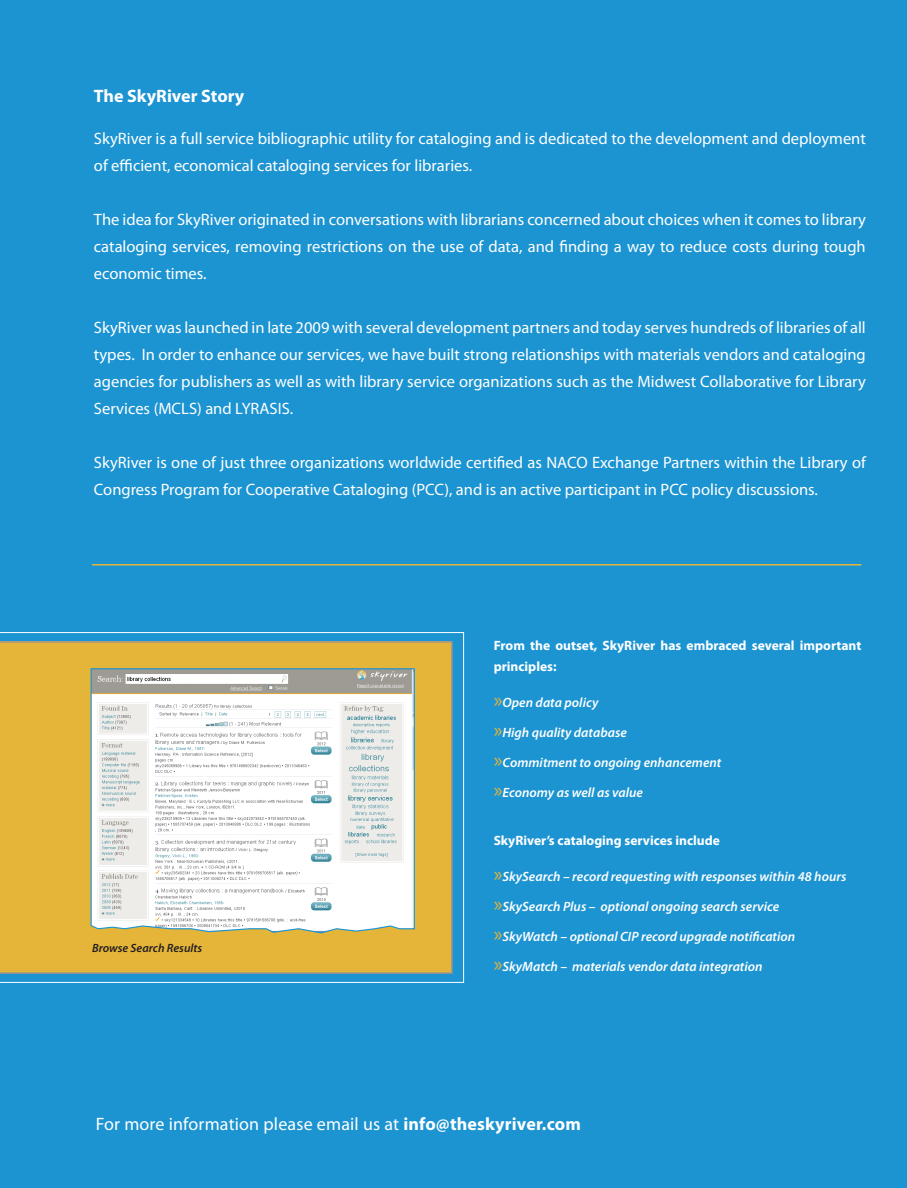
<style>
.page{position:relative;width:907px;height:1188px;background:#fff}
.page>*{position:absolute;margin:0;border:0;box-sizing:border-box;transform-origin:0 0}
.t1{font:18px "Myriad Pro";letter-spacing:.01em;color:#fff}
.t2{font:700 18px "Myriad Pro";color:#fff}
.t3{font:16.5px/27px "Myriad Pro";color:#fff}
.t4{font:italic 600 13.5px "Myriad Pro";color:#fff}
.t5{font:700 13.5px/21px "Myriad Pro";color:#fff}
.t6{font:italic 600 12px "Myriad Pro";color:#231f20}
.s1{font-weight:400;font-style:normal;font-size:21px;color:#e5b53a}
.s2{font-weight:700}
</style>
<div class="page">
<div style="left:0;top:0;width:906px;height:1188px;background:#1c94d2"></div>
<svg style="left:0;top:632px;width:464px;height:351px"></svg>
<div style="left:0;top:641px;width:452px;height:333px;background:#e5b53a"></div>
<svg style="left:90px;top:668px;width:325px;height:266px;background:#e6e8e6"></svg>
<hr style="left:92px;top:564px;width:769px;height:2px;background:#e5b53a">
<p class="t2" style="left:94px;top:84px;width:152px">The SkyRiver Story</p>
<p class="t3" style="left:94px;top:125px;width:773px">SkyRiver is a full service bibliographic utility for cataloging and is dedicated to the development and deployment of efficient, economical cataloging services for libraries.</p>
<p class="t3" style="left:94px;top:206px;width:773px;text-align:justify">The idea for SkyRiver originated in conversations with librarians concerned about choices when it comes to library cataloging services, removing restrictions on the use of data, and finding a way to reduce costs during tough economic times.</p>
<p class="t3" style="left:94px;top:314px;width:773px;text-align:justify">SkyRiver was launched in late 2009 with several development partners and today serves hundreds of libraries of all types. In order to enhance our services, we have built strong relationships with materials vendors and cataloging agencies for publishers as well as with library service organizations such as the Midwest Collaborative for Library Services (MCLS) and LYRASIS.</p>
<p class="t3" style="left:94px;top:449px;width:773px">SkyRiver is one of just three organizations worldwide certified as NACO Exchange Partners within the Library of<br>Congress Program for Cooperative Cataloging (PCC), and is an active participant in PCC policy discussions.</p>
<p class="t6" style="left:92px;top:941px;width:112px">Browse Search Results</p>
<p class="t5" style="left:493px;top:635px;width:369px">From the outset, SkyRiver has embraced several important principles:</p>
<p class="t4" style="left:493px;top:695px;width:106px"><span class="s1">»</span>Open data policy</p>
<p class="t4" style="left:493px;top:725px;width:135px"><span class="s1">»</span>High quality database</p>
<p class="t4" style="left:493px;top:755px;width:229px"><span class="s1">»</span>Commitment to ongoing enhancement</p>
<p class="t4" style="left:493px;top:785px;width:151px"><span class="s1">»</span>Economy as well as value</p>
<p class="t5" style="left:493px;top:830px;width:228px">SkyRiver’s cataloging services include</p>
<p class="t4" style="left:493px;top:869px;width:354px"><span class="s1">»</span>SkySearch – record requesting with responses within 48 hours</p>
<p class="t4" style="left:493px;top:899px;width:287px"><span class="s1">»</span>SkySearch Plus – optional ongoing search service</p>
<p class="t4" style="left:493px;top:929px;width:303px"><span class="s1">»</span>SkyWatch – optional CIP record upgrade notification</p>
<p class="t4" style="left:493px;top:959px;width:270px"><span class="s1">»</span>SkyMatch – materials vendor data integration</p>
<p class="t1" style="left:96px;top:1112px;width:486px">For more information please email us at <span class="s2">info@theskyriver.com</span></p>
</div>
